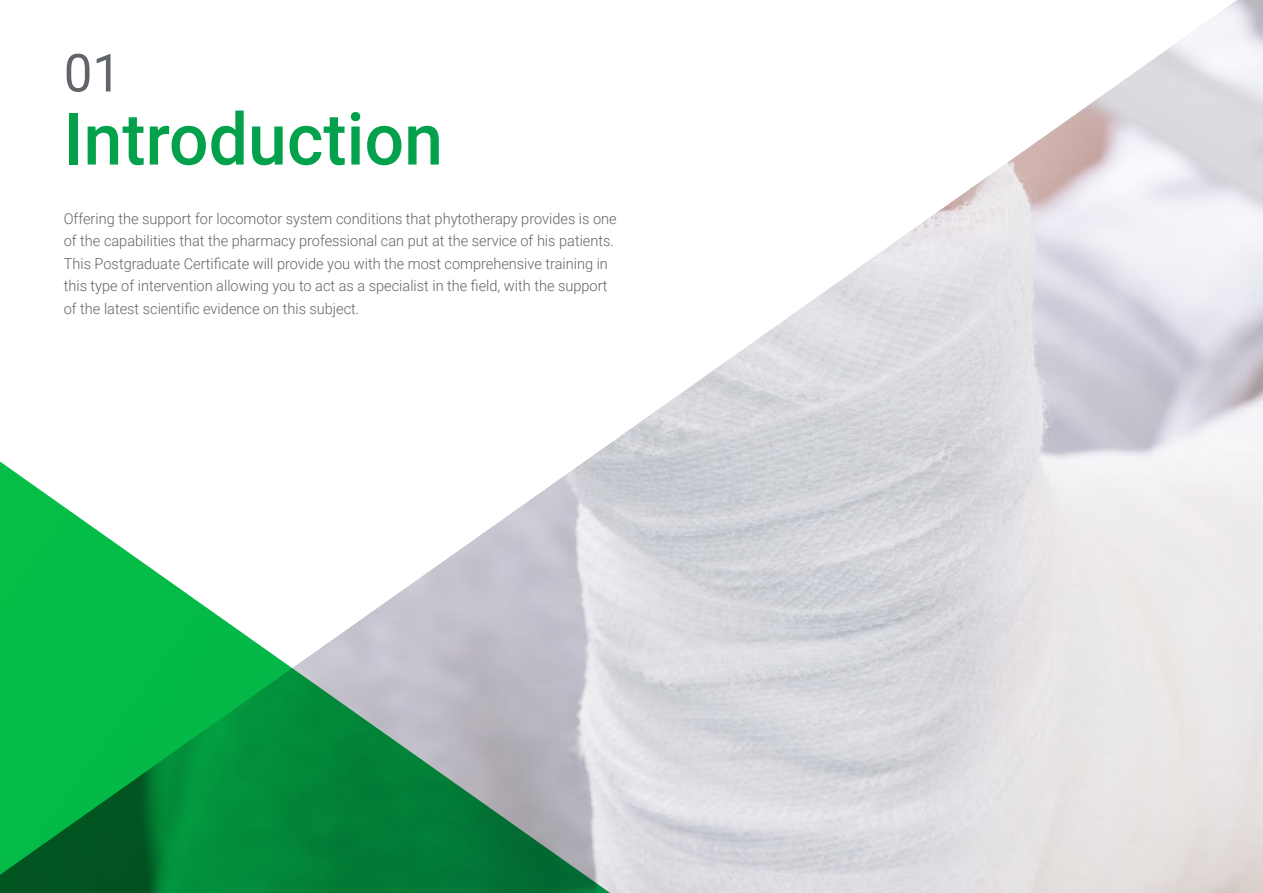
<style>
.page{position:relative;width:1263px;height:893px;background:#fff}
.page>*{position:absolute;margin:0;border:0;box-sizing:border-box;transform-origin:0 0}
.t1{font:500 72px "Roboto";color:#04a14d}
.t2{font:52.5px "Roboto";color:#61646a}
.t3{font:300 15px/22.5px "Roboto";color:#61646a}
</style>
<div class="page">
<svg style="left:0;top:446px;width:640px;height:447px"></svg>
<h2 class="t2" style="left:64px;top:36px;width:59px">01</h2>
<h1 class="t1" style="left:64px;top:89px;width:381px">Introduction</h1>
<p class="t3" style="left:64px;top:207px;width:554px">Offering the support for locomotor system conditions that phytotherapy provides is one of the capabilities that the pharmacy professional can put at the service of his patients.<br>This Postgraduate Certificate will provide you with the most comprehensive training in this type of intervention allowing you to act as a specialist in the field, with the support of the latest scientific evidence on this subject.</p>
</div>
